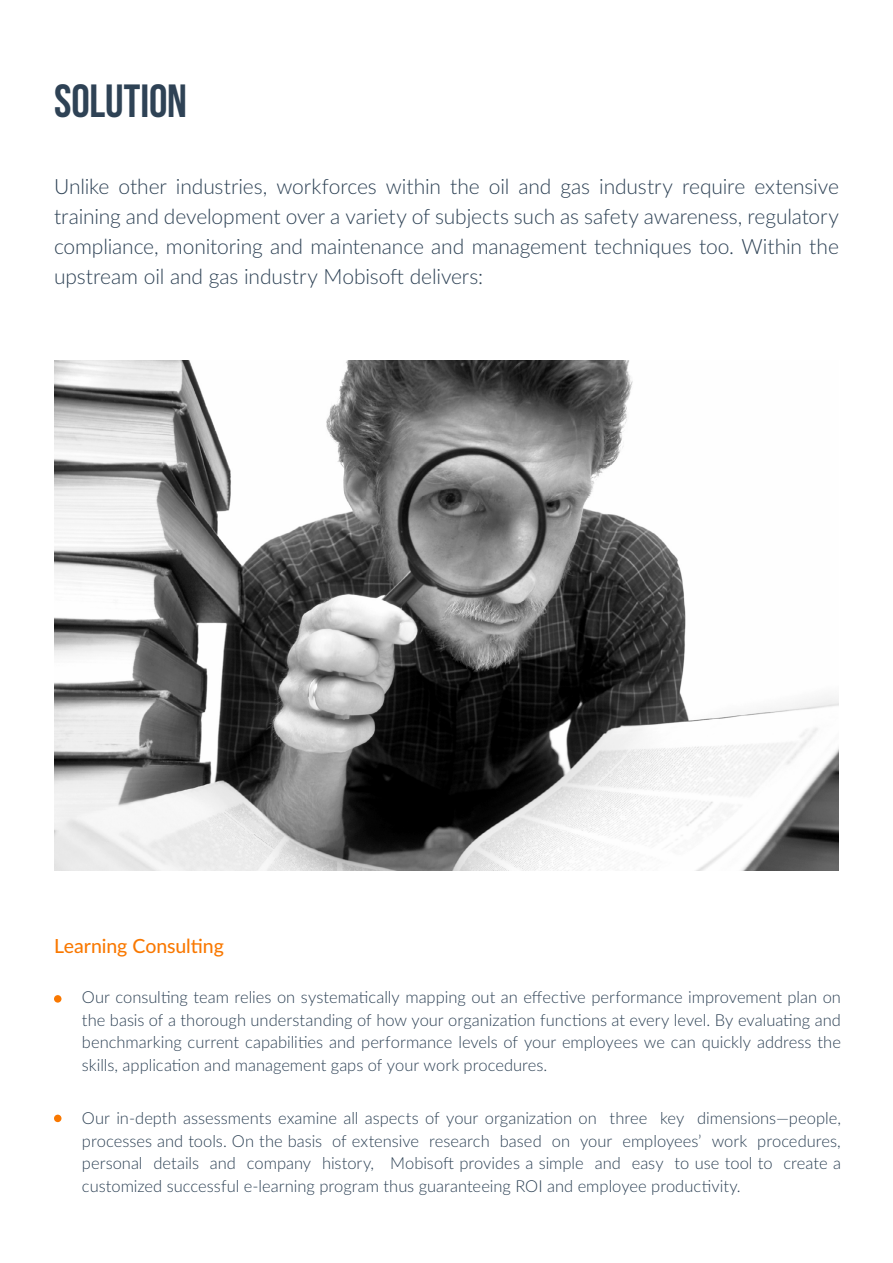
<style>
.page{position:relative;width:893px;height:1263px;background:#fff}
.page>*{position:absolute;margin:0;border:0;box-sizing:border-box;transform-origin:0 0}
.t1{font:46.5px "Bebas Neue";color:#2e4255}
.t2{font:300 21px/30px "Lato";letter-spacing:-.005em;color:#2e4255;text-align:justify}
.t3{font:500 19.5px "Lato";letter-spacing:-.005em;color:#f97800}
.t4{font:300 16.5px/22.5px "Lato";color:#2e4255;text-align:justify}
</style>
<div class="page">
<img style="left:54px;top:361px;width:785px;height:510px">
<div style="left:54px;top:995px;width:8px;height:8px;background:#f97800;border-radius:50%"></div>
<div style="left:54px;top:1115px;width:8px;height:7px;background:#f97800;border-radius:50%"></div>
<h1 class="t1" style="left:54px;top:75px;width:134px">SOLUTION</h1>
<p class="t2" style="left:54px;top:171px;width:786px">Unlike other industries, workforces within the oil and gas industry require extensive training and development over a variety of subjects such as safety awareness, regulatory compliance, monitoring and maintenance and management techniques too. Within the upstream oil and gas industry Mobisoft delivers:</p>
<p class="t3" style="left:54px;top:932px;width:171px">Learning Consulting</p>
<p class="t4" style="left:82px;top:986px;width:760px">Our consulting team relies on systematically mapping out an effective performance improvement plan on the basis of a thorough understanding of how your organization functions at every level. By evaluating and benchmarking current capabilities and performance levels of your employees we can quickly address the skills, application and management gaps of your work procedures.</p>
<p class="t4" style="left:82px;top:1107px;width:760px">Our in-depth assessments examine all aspects of your organization on three key dimensions—people, processes and tools. On the basis of extensive research based on your employees’ work procedures, personal details and company history, Mobisoft provides a simple and easy to use tool to create a customized successful e-learning program thus guaranteeing ROI and employee productivity.</p>
</div>
